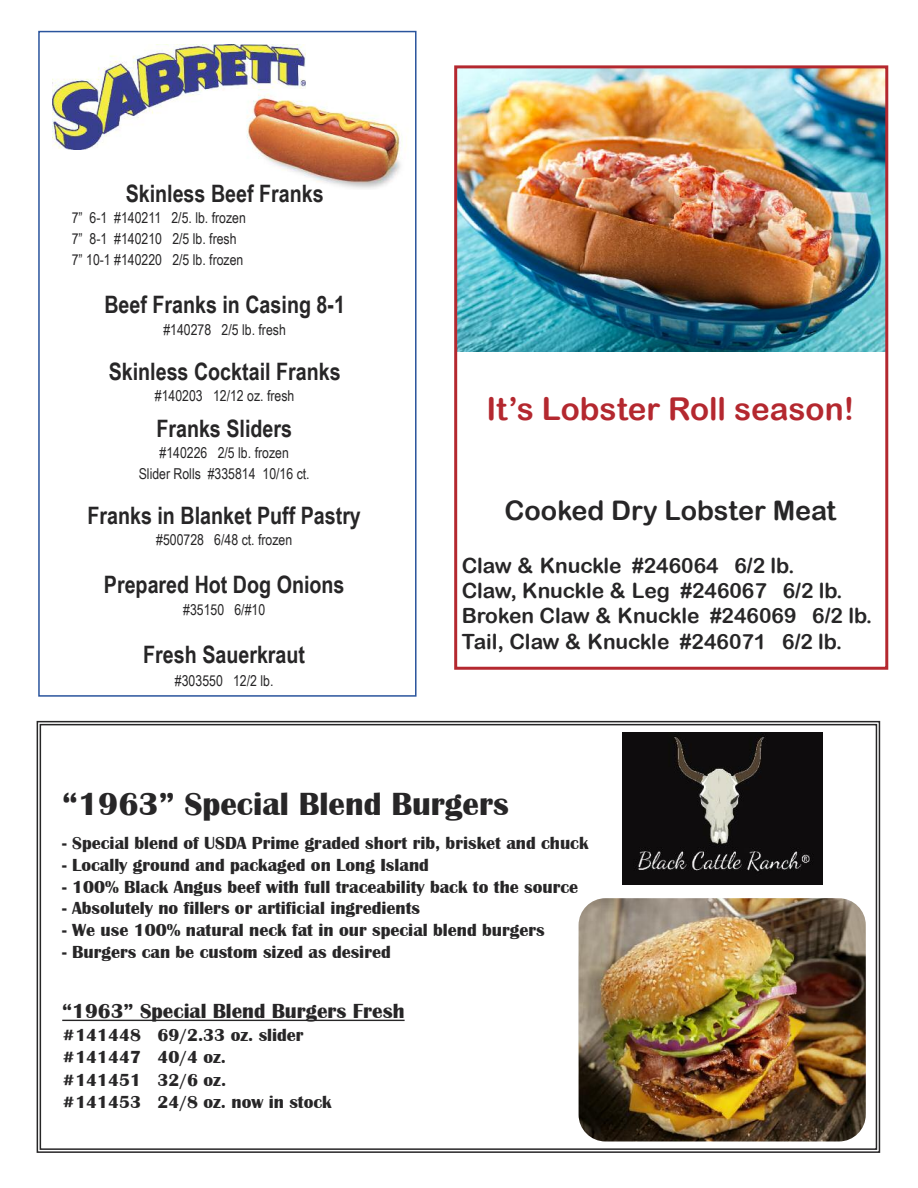
<style>
.page{position:relative;width:918px;height:1188px;background:#fff}
.page>*{position:absolute;margin:0;border:0;box-sizing:border-box;transform-origin:0 0}
.t1{font:700 33px "Britannic";color:#272627}
.t2{font:31.5px "Arial Rounded MT Bold";color:#b4282f}
.t3{font:27px "Arial Rounded MT Bold";color:#272627}
.t4{font:700 24px "Arial Narrow";color:#272627}
.t5{font:21px/25.2px "Arial Rounded MT Bold";color:#272627}
.t6{font:700 21px "Britannic";color:#272627}
.t7{font:700 18px/22.5px "Britannic";color:#272627}
.t8{font:15px/21px "Arial Narrow";color:#272627;text-align:center}
</style>
<div class="page">
<div style="left:37px;top:721px;width:843px;height:432px;border:2px solid #272627"></div>
<div style="left:40px;top:724px;width:837px;height:426px;border:2px solid #272627"></div>
<div style="left:38px;top:31px;width:379px;height:666px;border:2px solid #2a549d"></div>
<img style="left:52px;top:45px;width:254px;height:105px">
<img style="left:235px;top:89px;width:171px;height:100px">
<img style="left:458px;top:69px;width:426px;height:283px">
<hr style="left:62px;top:1020px;width:343px;height:1px;background:#272627">
<img style="left:579px;top:898px;width:287px;height:243px;border-radius:27px">
<img style="left:623px;top:732px;width:199px;height:153px">
<div style="left:454px;top:65px;width:434px;height:605px;border:3px solid #b4282f"></div>
<h3 class="t4" style="left:126px;top:179px;width:199px">Skinless Beef Franks</h3>
<p class="t8" style="left:72px;top:207px;width:176px;text-align:left">7” 6-1 #140211 2/5. lb. frozen<br>7” 8-1 #140210 2/5 lb. fresh<br>7” 10-1 #140220 2/5 lb. frozen</p>
<h3 class="t4" style="left:104px;top:290px;width:242px">Beef Franks in Casing 8-1</h3>
<p class="t8" style="left:163px;top:319px;width:124px">#140278 2/5 lb. fresh</p>
<h3 class="t4" style="left:109px;top:357px;width:233px">Skinless Cocktail Franks</h3>
<p class="t8" style="left:155px;top:385px;width:141px">#140203 12/12 oz. fresh</p>
<h3 class="t4" style="left:156px;top:415px;width:137px">Franks Sliders</h3>
<p class="t8" style="left:139px;top:442px;width:172px">#140226 2/5 lb. frozen<br>Slider Rolls #335814 10/16 ct.</p>
<h3 class="t4" style="left:88px;top:502px;width:275px">Franks in Blanket Puff Pastry</h3>
<p class="t8" style="left:156px;top:529px;width:138px">#500728 6/48 ct. frozen</p>
<h3 class="t4" style="left:104px;top:571px;width:242px">Prepared Hot Dog Onions</h3>
<p class="t8" style="left:183px;top:600px;width:84px">#35150 6/#10</p>
<h3 class="t4" style="left:143px;top:641px;width:163px">Fresh Sauerkraut</h3>
<p class="t8" style="left:175px;top:670px;width:100px">#303550 12/2 lb.</p>
<h2 class="t2" style="left:486px;top:391px;width:369px">It’s Lobster Roll season!</h2>
<h3 class="t3" style="left:504px;top:494px;width:333px">Cooked Dry Lobster Meat</h3>
<p class="t5" style="left:462px;top:553px;width:412px">Claw &amp; Knuckle #246064 6/2 lb.<br>Claw, Knuckle &amp; Leg #246067 6/2 lb.<br>Broken Claw &amp; Knuckle #246069 6/2 lb.<br>Tail, Claw &amp; Knuckle #246071 6/2 lb.</p>
<h1 class="t1" style="left:62px;top:787px;width:448px">“1963” Special Blend Burgers</h1>
<p class="t7" style="left:62px;top:832px;width:528px">- Special blend of USDA Prime graded short rib, brisket and chuck</p>
<p class="t7" style="left:62px;top:854px;width:368px">- Locally ground and packaged on Long Island</p>
<p class="t7" style="left:62px;top:875px;width:518px">- 100% Black Angus beef with full traceability back to the source</p>
<p class="t7" style="left:62px;top:897px;width:359px">- Absolutely no fillers or artificial ingredients</p>
<p class="t7" style="left:62px;top:919px;width:484px">- We use 100% natural neck fat in our special blend burgers</p>
<p class="t7" style="left:62px;top:941px;width:330px">- Burgers can be custom sized as desired</p>
<p class="t6" style="left:62px;top:1001px;width:344px">“1963” Special Blend Burgers Fresh</p>
<p class="t7" style="left:62px;top:1024px;width:271px">#141448 69/2.33 oz. slider #141447 40/4 oz.<br>#141451 32/6 oz.<br>#141453 24/8 oz. now in stock</p>
</div>
